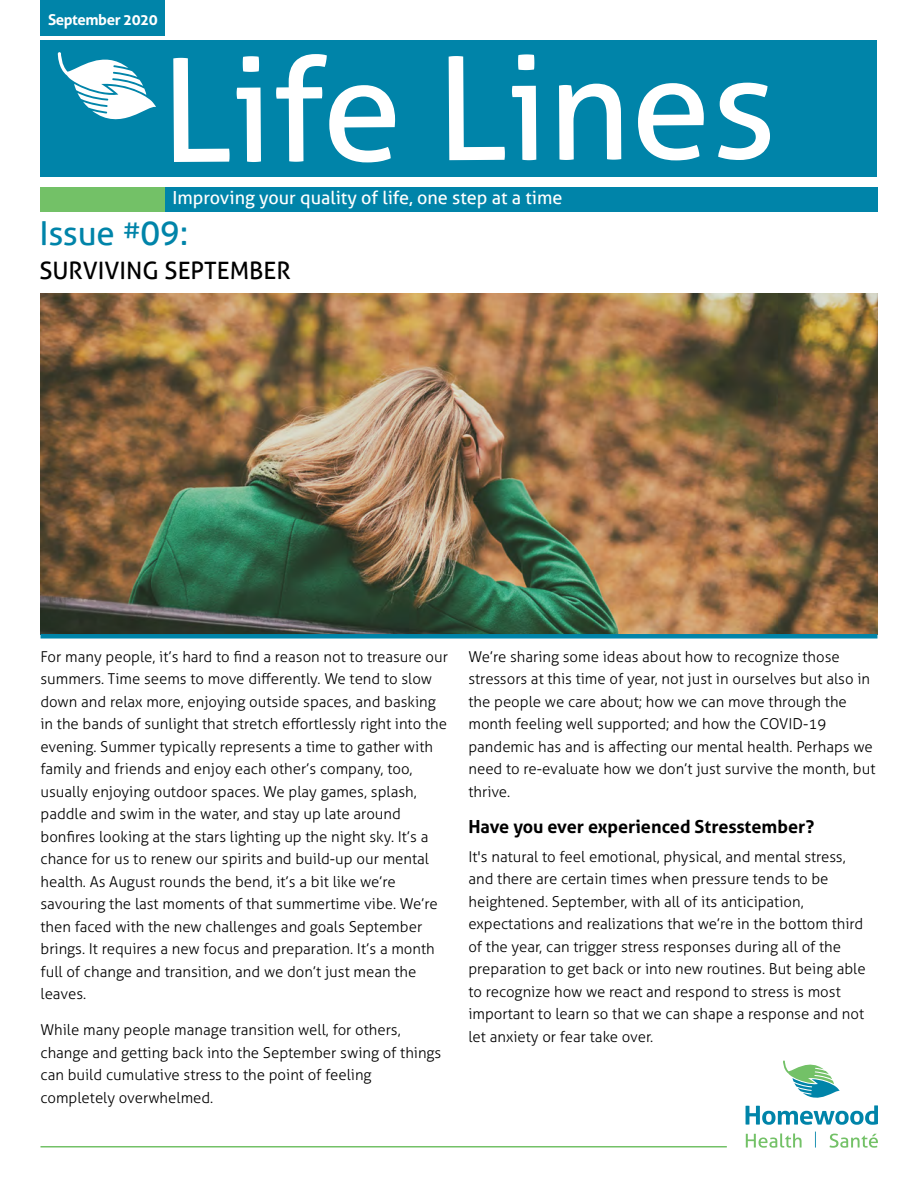
<style>
.page{position:relative;width:918px;height:1188px;background:#fff}
.page>*{position:absolute;margin:0;border:0;box-sizing:border-box;transform-origin:0 0}
.t1{font:144px "Aller";letter-spacing:-.01em;color:#fff}
.t2{font:33px "Aller";color:#0084a9}
.t3{font:24px "Aller";color:#000}
.t4{font:18px "Aller";color:#fff}
.t5{font:700 18px "Aller";color:#000}
.t6{font:300 15px/22.5px "Aller";color:#000}
.t7{font:700 15px "Aller";letter-spacing:-.03em;color:#fff}
</style>
<div class="page">
<img style="left:40px;top:294px;width:838px;height:340px">
<div style="left:40px;top:40px;width:838px;height:137px;background:#0084a9"></div>
<div style="left:40px;top:187px;width:125px;height:25px;background:#73c167"></div>
<div style="left:40px;top:0;width:125px;height:35px;background:#0084a9"></div>
<div style="left:165px;top:187px;width:713px;height:25px;background:#0084a9"></div>
<svg style="left:58px;top:52px;width:98px;height:68px"></svg>
<hr style="left:40px;top:1146px;width:687px;height:2px;background:#73c167">
<svg style="left:746px;top:1060px;width:132px;height:65px"></svg>
<svg style="left:746px;top:1133px;width:56px;height:15px"></svg>
<svg style="left:830px;top:1134px;width:48px;height:14px"></svg>
<svg style="left:815px;top:1132px;width:1px;height:16px"></svg>
<div style="left:40px;top:634px;width:838px;height:5px;background:#0084a9"></div>
<p class="t7" style="left:48px;top:11px;width:111px">September 2020</p>
<h1 class="t1" style="left:161px;top:22px;width:618px">Life Lines</h1>
<p class="t4" style="left:172px;top:187px;width:391px">Improving your quality of life, one step at a time</p>
<h2 class="t2" style="left:39px;top:213px;width:150px">Issue <sup>#</sup>09:</h2>
<h3 class="t3" style="left:39px;top:256px;width:253px">SURVIVING SEPTEMBER</h3>
<p class="t6" style="left:40px;top:645px;width:409px">For many people, it’s hard to find a reason not to treasure our summers. Time seems to move differently. We tend to slow down and relax more, enjoying outside spaces, and basking in the bands of sunlight that stretch effortlessly right into the evening. Summer typically represents a time to gather with family and friends and enjoy each other’s company, too, usually enjoying outdoor spaces. We play games, splash, paddle and swim in the water, and stay up late around bonfires looking at the stars lighting up the night sky. It’s a chance for us to renew our spirits and build-up our mental health. As August rounds the bend, it’s a bit like we’re savouring the last moments of that summertime vibe. We’re then faced with the new challenges and goals September brings. It requires a new focus and preparation. It’s a month full of change and transition, and we don’t just mean the leaves.</p>
<p class="t6" style="left:40px;top:1019px;width:402px">While many people manage transition well, for others, change and getting back into the September swing of things can build cumulative stress to the point of feeling completely overwhelmed.</p>
<p class="t6" style="left:468px;top:645px;width:408px">We’re sharing some ideas about how to recognize those stressors at this time of year, not just in ourselves but also in the people we care about; how we can move through the month feeling well supported; and how the COVID-19 pandemic has and is affecting our mental health. Perhaps we need to re-evaluate how we don’t just survive the month, but thrive.</p>
<p class="t5" style="left:468px;top:815px;width:347px">Have you ever experienced Stresstember?</p>
<p class="t6" style="left:468px;top:845px;width:399px">It's natural to feel emotional, physical, and mental stress, and there are certain times when pressure tends to be heightened. September, with all of its anticipation, expectations and realizations that we’re in the bottom third of the year, can trigger stress responses during all of the preparation to get back or into new routines. But being able to recognize how we react and respond to stress is most important to learn so that we can shape a response and not let anxiety or fear take over.</p>
</div>
